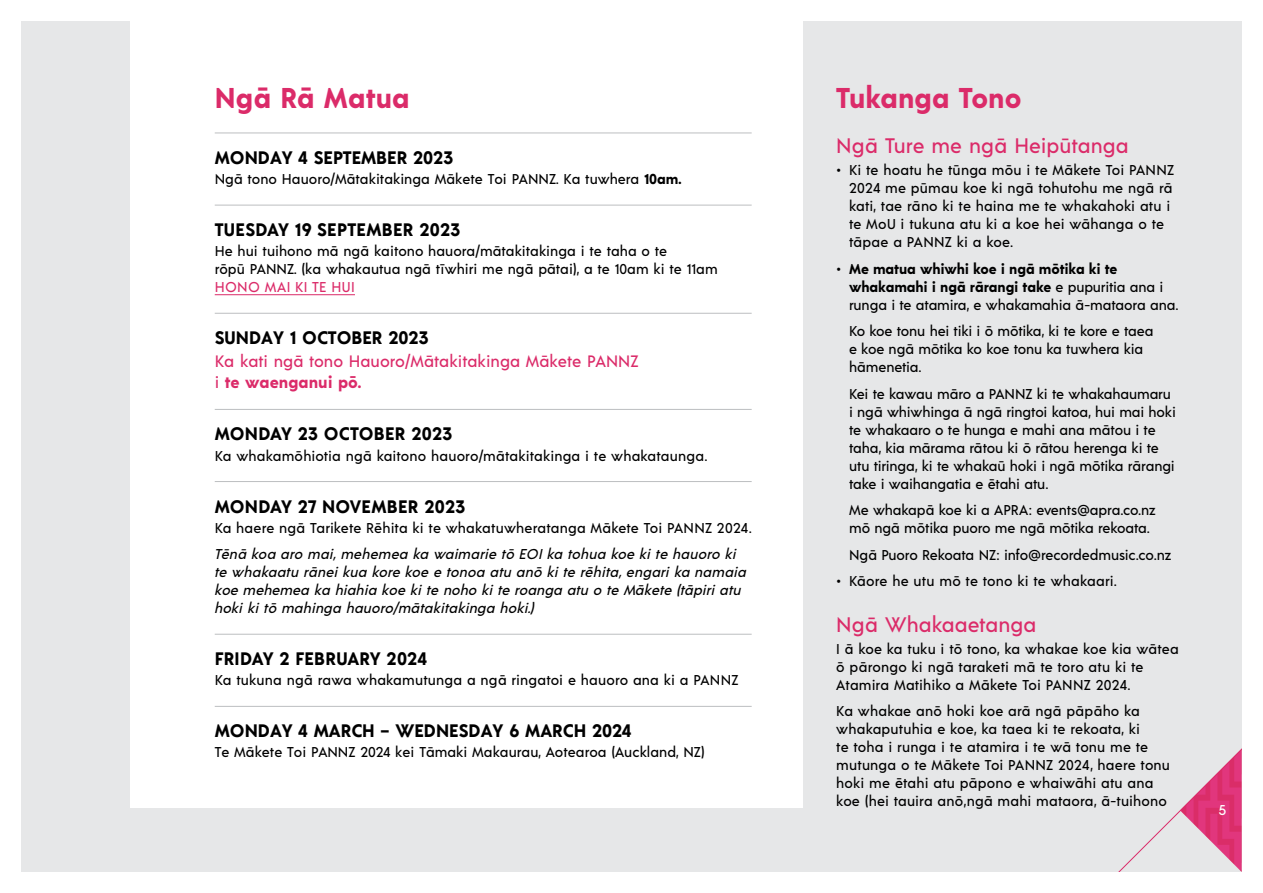
<style>
.page{position:relative;width:1263px;height:893px;background:#fff}
.page>*{position:absolute;margin:0;border:0;box-sizing:border-box;transform-origin:0 0}
.t1{font:700 28.5px "Acre";color:#db2b69}
.t2{font:500 21px "Acre";color:#db2b69}
.t3{font:700 18px "Acre";color:#000}
.t4{font:500 16.5px/21.6px "Acre";color:#db2b69}
.t5{font:500 14.25px/18px "Acre";color:#000}
.t6{font:italic 500 14.25px/18px "Acre";color:#000}
.t7{font:500 14.25px "Acre";letter-spacing:.025em;color:#db2b69}
.t8{font:500 14.25px "Acre";color:#fff}
.s1{font-weight:700}
</style>
<div class="page">
<div style="left:21px;top:21px;width:1221px;height:851px;background:#e6e7e8"></div>
<div style="left:130px;top:0;width:672px;height:808px;background:#fff"></div>
<hr style="left:215px;top:133px;width:537px;height:1px;background:#bcbec0">
<hr style="left:215px;top:205px;width:537px;height:1px;background:#bcbec0">
<hr style="left:215px;top:313px;width:537px;height:1px;background:#bcbec0">
<hr style="left:215px;top:409px;width:537px;height:1px;background:#bcbec0">
<hr style="left:215px;top:481px;width:537px;height:1px;background:#bcbec0">
<hr style="left:215px;top:634px;width:537px;height:1px;background:#bcbec0">
<hr style="left:215px;top:706px;width:537px;height:1px;background:#bcbec0">
<hr style="left:215px;top:294px;width:140px;height:1px;background:#db2b69">
<svg style="left:1118px;top:748px;width:124px;height:124px"></svg>
<h1 class="t1" style="left:215px;top:77px;width:196px">Ngā Rā Matua</h1>
<p class="t3" style="left:215px;top:145px;width:240px">MONDAY 4 SEPTEMBER 2023</p>
<p class="t5" style="left:215px;top:169px;width:468px">Ngā tono Hauoro/Mātakitakinga Mākete Toi PANNZ. Ka tuwhera <span class="s1">10am.</span></p>
<p class="t3" style="left:215px;top:217px;width:247px">TUESDAY 19 SEPTEMBER 2023</p>
<p class="t5" style="left:215px;top:242px;width:504px;line-height:17.5px">He hui tuihono mā ngā kaitono hauora/mātakitakinga i te taha o te<br>rōpū PANNZ. (ka whakautua ngā tīwhiri me ngā pātai), a te 10am ki te 11am</p>
<p class="t7" style="left:215px;top:277px;width:142px">HONO MAI KI TE HUI</p>
<p class="t3" style="left:215px;top:325px;width:215px">SUNDAY 1 OCTOBER 2023</p>
<p class="t4" style="left:215px;top:349px;width:425px">Ka kati ngā tono Hauoro/Mātakitakinga Mākete PANNZ i <span class="s1">te waenganui pō.</span></p>
<p class="t3" style="left:215px;top:421px;width:239px">MONDAY 23 OCTOBER 2023</p>
<p class="t5" style="left:215px;top:446px;width:494px">Ka whakamōhiotia ngā kaitono hauoro/mātakitakinga i te whakataunga.</p>
<p class="t3" style="left:215px;top:493px;width:252px">MONDAY 27 NOVEMBER 2023</p>
<p class="t5" style="left:215px;top:518px;width:538px">Ka haere ngā Tarikete Rēhita ki te whakatuwheratanga Mākete Toi PANNZ 2024.</p>
<p class="t6" style="left:214px;top:544px;width:537px">Tēnā koa aro mai, mehemea ka waimarie tō EOI ka tohua koe ki te hauoro ki te whakaatu rānei kua kore koe e tonoa atu anō ki te rēhita, engari ka namaia koe mehemea ka hiahia koe ki te noho ki te roanga atu o te Mākete (tāpiri atu hoki ki tō mahinga hauoro/mātakitakinga hoki.)</p>
<p class="t3" style="left:215px;top:646px;width:214px">FRIDAY 2 FEBRUARY 2024</p>
<p class="t5" style="left:215px;top:670px;width:525px">Ka tukuna ngā rawa whakamutunga a ngā ringatoi e hauoro ana ki a PANNZ</p>
<p class="t3" style="left:215px;top:718px;width:418px">MONDAY 4 MARCH – WEDNESDAY 6 MARCH 2024</p>
<p class="t5" style="left:215px;top:742px;width:491px">Te Mākete Toi PANNZ 2024 kei Tāmaki Makaurau, Aotearoa (Auckland, NZ)</p>
<h1 class="t1" style="left:836px;top:77px;width:187px">Tukanga Tono</h1>
<h2 class="t2" style="left:836px;top:131px;width:294px">Ngā Ture me ngā Heipūtanga</h2>
<p class="t5" style="left:849px;top:160px;width:327px;text-indent:-13px">• Ki te hoatu he tūnga mōu i te Mākete Toi PANNZ 2024 me pūmau koe ki ngā tohutohu me ngā rā kati, tae rāno ki te haina me te whakahoki atu i te MoU i tukuna atu ki a koe hei wāhanga o te tāpae a PANNZ ki a koe.</p>
<p class="t5" style="left:849px;top:259px;width:331px;text-indent:-13px">• <span class="s1">Me matua whiwhi koe i ngā mōtika ki te whakamahi i ngā rārangi take</span> e pupuritia ana i runga i te atamira, e whakamahia ā-mataora ana.</p>
<p class="t5" style="left:849px;top:321px;width:306px">Ko koe tonu hei tiki i ō mōtika, ki te kore e taea e koe ngā mōtika ko koe tonu ka tuwhera kia hāmenetia.</p>
<p class="t5" style="left:849px;top:384px;width:328px">Kei te kawau māro a PANNZ ki te whakahaumaru i ngā whiwhinga ā ngā ringtoi katoa, hui mai hoki te whakaaro o te hunga e mahi ana mātou i te taha, kia mārama rātou ki ō rātou herenga ki te utu tiringa, ki te whakaū hoki i ngā mōtika rārangi take i waihangatia e ētahi atu.</p>
<p class="t5" style="left:849px;top:500px;width:308px">Me whakapā koe ki a APRA: events@apra.co.nz mō ngā mōtika puoro me ngā mōtika rekoata.</p>
<p class="t5" style="left:849px;top:545px;width:324px">Ngā Puoro Rekoata NZ: info@recordedmusic.co.nz</p>
<p class="t5" style="left:836px;top:571px;width:282px">• Kāore he utu mō te tono ki te whakaari.</p>
<h2 class="t2" style="left:836px;top:610px;width:202px">Ngā Whakaaetanga</h2>
<p class="t5" style="left:836px;top:639px;width:344px">I ā koe ka tuku i tō tono, ka whakae koe kia wātea ō pārongo ki ngā taraketi mā te toro atu ki te<br>Atamira Matihiko a Mākete Toi PANNZ 2024.</p>
<p class="t5" style="left:836px;top:701px;width:335px">Ka whakae anō hoki koe arā ngā pāpāho ka whakaputuhia e koe, ka taea ki te rekoata, ki<br>te toha i runga i te atamira i te wā tonu me te mutunga o te Mākete Toi PANNZ 2024, haere tonu hoki me ētahi atu pāpono e whaiwāhi atu ana koe (hei tauira anō,ngā mahi mataora, ā-tuihono</p>
<p class="t8" style="left:1218px;top:800px;width:9px">5</p>
</div>
